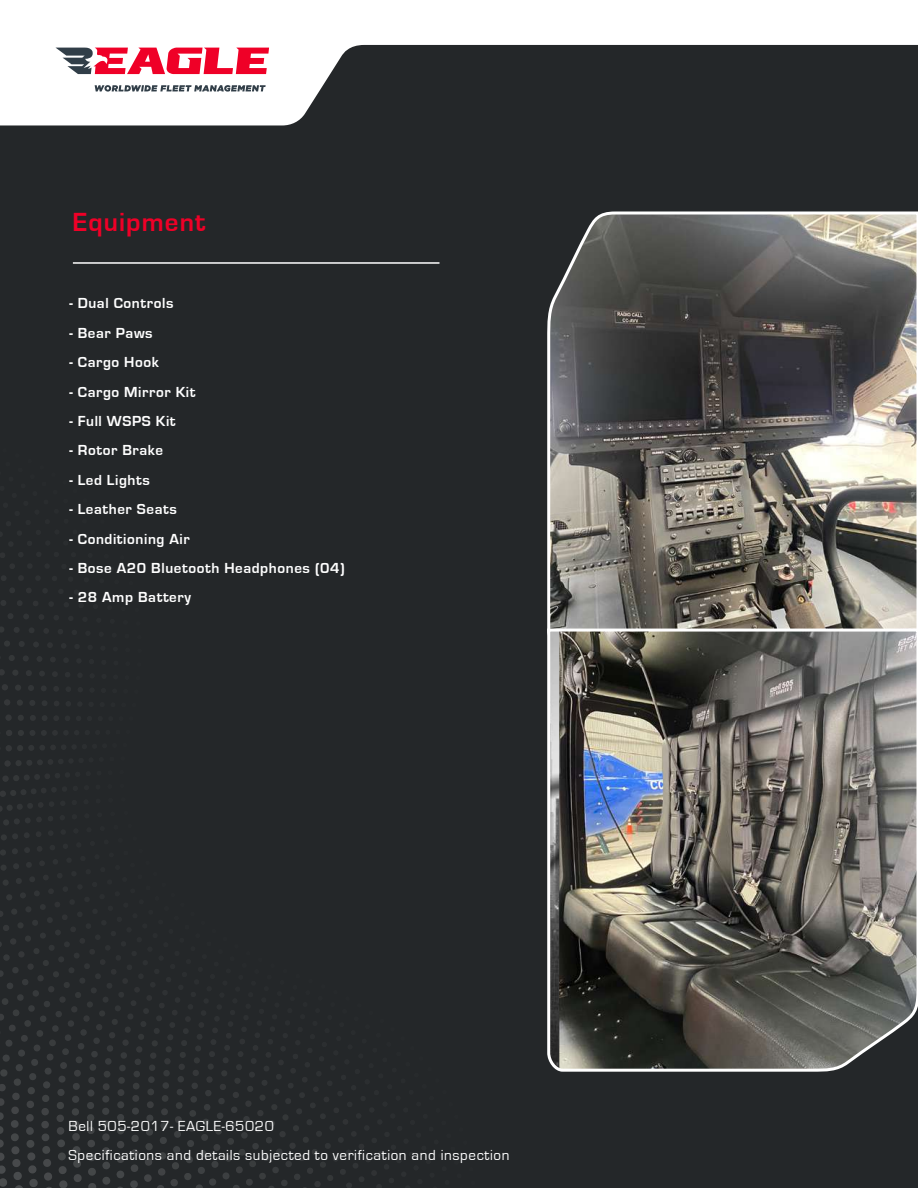
<style>
.page{position:relative;width:918px;height:1188px;background:#242729}
.page>*{position:absolute;margin:0;border:0;box-sizing:border-box;transform-origin:0 0}
.t1{font:700 27px "Eurostile";letter-spacing:.04em;color:#ef0027}
.t2{font:700 15px "Eurostile";letter-spacing:.04em;color:#fff}
.t3{font:15px/29.4px "Eurostile";letter-spacing:.04em;color:#fff}
</style>
<div class="page">
<svg style="left:0;top:0;width:918px;height:125px;fill:#fff"></svg>
<svg style="left:4px;top:641px;width:167px;height:547px"></svg>
<svg style="left:4px;top:647px;width:155px;height:541px"></svg>
<svg style="left:4px;top:653px;width:143px;height:535px"></svg>
<svg style="left:0;top:663px;width:136px;height:525px"></svg>
<svg style="left:95px;top:85px;width:171px;height:7px"></svg>
<svg style="left:55px;top:48px;width:214px;height:26px;background:#e3697e"></svg>
<svg style="left:547px;top:211px;width:371px;height:416px"></svg>
<svg style="left:547px;top:627px;width:371px;height:445px;background:#6b6a65"></svg>
<hr style="left:73px;top:262px;width:366px;height:2px;background:#fff">
<h1 class="t1" style="left:73px;top:207px;width:134px">Equipment</h1>
<p class="t2" style="left:70px;top:295px;width:105px">- Dual Controls</p>
<p class="t2" style="left:70px;top:325px;width:85px">- Bear Paws</p>
<p class="t2" style="left:70px;top:354px;width:91px">- Cargo Hook</p>
<p class="t2" style="left:70px;top:384px;width:128px">- Cargo Mirror Kit</p>
<p class="t2" style="left:70px;top:413px;width:108px">- Full WSPS Kit</p>
<p class="t2" style="left:70px;top:442px;width:95px">- Rotor Brake</p>
<p class="t2" style="left:70px;top:472px;width:82px">- Led Lights</p>
<p class="t2" style="left:70px;top:501px;width:109px">- Leather Seats</p>
<p class="t2" style="left:70px;top:531px;width:122px">- Conditioning Air</p>
<p class="t2" style="left:70px;top:560px;width:277px">- Bose A20 Bluetooth Headphones (04)</p>
<p class="t2" style="left:70px;top:589px;width:123px">- 28 Amp Battery</p>
<p class="t3" style="left:69px;top:1112px;width:442px">Bell 505-2017- EAGLE-65020<br>Specifications and details subjected to verification and inspection</p>
</div>
